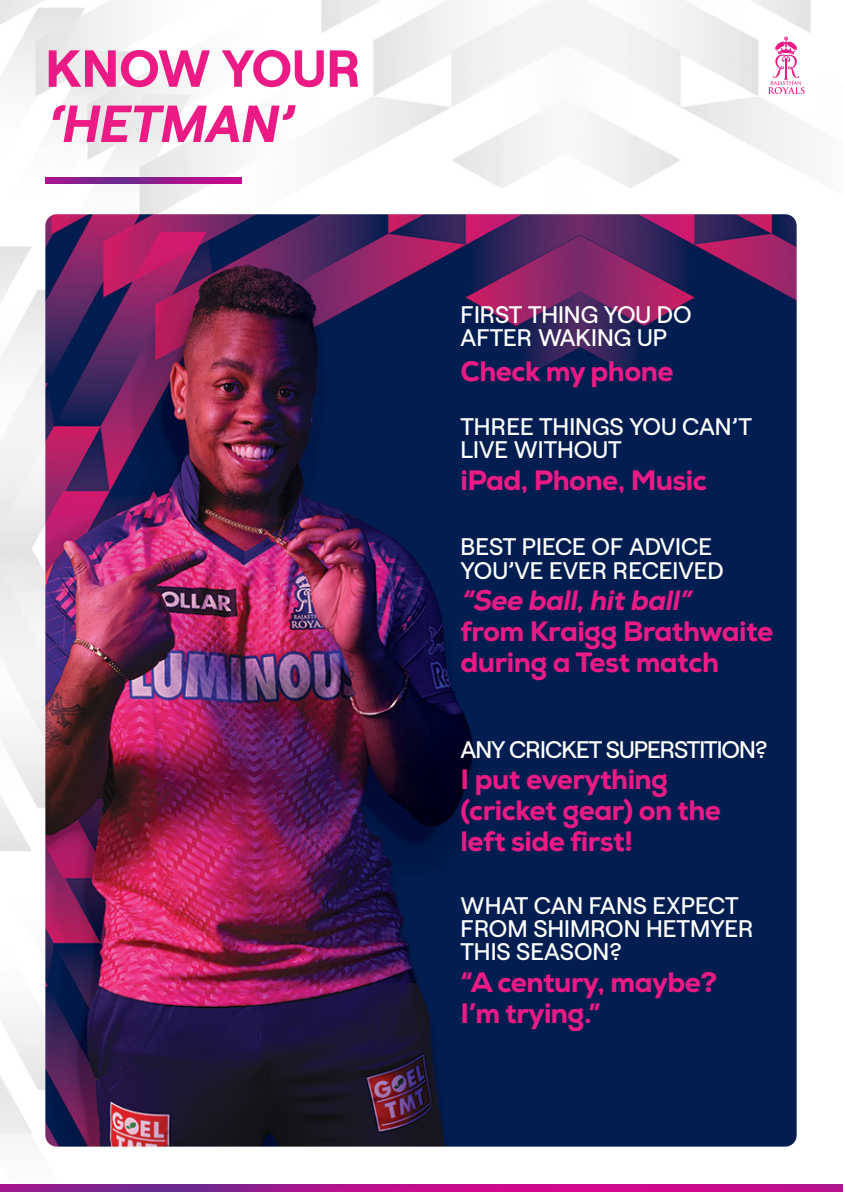
<style>
.page{position:relative;width:843px;height:1192px;background:#fff}
.page>*{position:absolute;margin:0;border:0;box-sizing:border-box;transform-origin:0 0}
.t1{font:700 52px "Roobert";color:#eb1a85}
.t2{font:italic 700 52px "Roobert";color:#eb1a85}
.t3{font:800 28px/31.2px "Nexa";letter-spacing:-.02em;color:#eb1a85}
.t4{font:italic 800 28px "Nexa";color:#eb1a85}
.t5{font:500 24px/23.2px "Roobert";color:#fff}
.t6{font:500 24px "Roobert";letter-spacing:-.04em;color:#fff}
</style>
<div class="page">
<img style="left:0;top:0;width:811px;height:1147px">
<img style="left:0;top:1184px;width:843px;height:8px">
<svg style="left:768px;top:37px;width:36px;height:57px"></svg>
<img style="left:45px;top:214px;width:751px;height:932px">
<img style="left:46px;top:177px;width:196px;height:6px">
<h1 class="t1" style="left:45px;top:28px;width:317px">KNOW YOUR</h1>
<h1 class="t2" style="left:45px;top:83px;width:260px">‘HETMAN’</h1>
<p class="t5" style="left:461px;top:301px;width:233px">FIRST THING YOU DO<br>AFTER WAKING UP</p>
<p class="t3" style="left:461px;top:356px;width:214px">Check my phone</p>
<p class="t5" style="left:461px;top:413px;width:293px">THREE THINGS YOU CAN’T<br>LIVE WITHOUT</p>
<p class="t3" style="left:461px;top:464px;width:248px">iPad, Phone, Music</p>
<p class="t5" style="left:461px;top:533px;width:265px">BEST PIECE OF ADVICE<br>YOU’VE EVER RECEIVED</p>
<p class="t4" style="left:461px;top:582px;width:238px">“See ball,hitball”</p>
<p class="t3" style="left:461px;top:616px;width:314px">from Kraigg Brathwaite during a Test match</p>
<p class="t6" style="left:461px;top:731px;width:308px">ANY CRICKET SUPERSTITION?</p>
<p class="t3" style="left:461px;top:764px;width:262px">I put everything (cricket gear) on the left side first!</p>
<p class="t5" style="left:461px;top:892px;width:295px">WHAT CAN FANS EXPECT<br>FROM SHIMRON HETMYER<br>THIS SEASON?</p>
<p class="t3" style="left:461px;top:966px;width:258px">“A century, maybe?<br>I’m trying.”</p>
</div>
